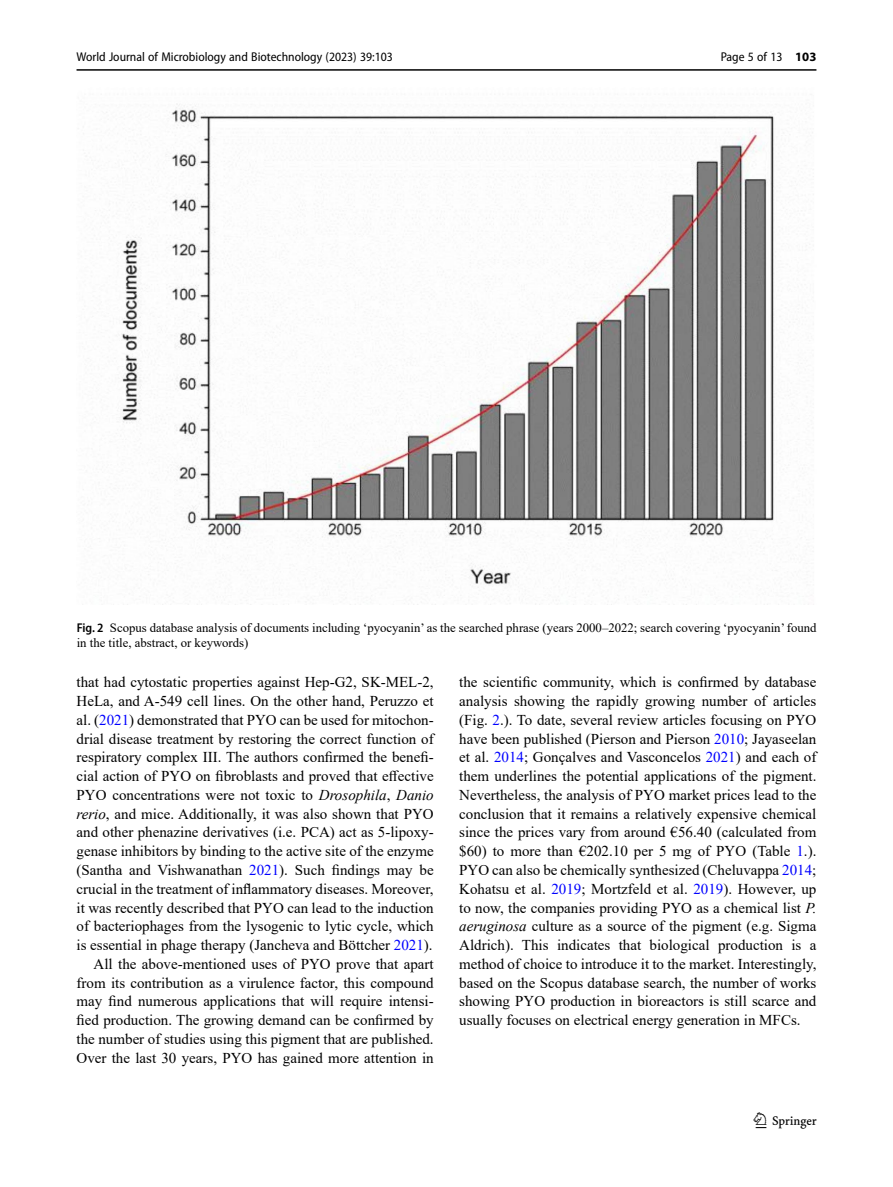
<style>
.page{position:relative;width:893px;height:1187px;background:#fff}
.page>*{position:absolute;margin:0;border:0;box-sizing:border-box;transform-origin:0 0}
.t1{font:22.5px "Springnew";color:#000}
.Body_Text_Indent{font:15px/18.8px "Times New Roman";color:#000;text-align:justify}
.Figure_Caption{font:12.75px/15px "Times New Roman";color:#000}
.t2{font:semi-condensed 12.75px "Myriad Pro";color:#000}
.s1{font-weight:700;font-stretch:normal}
.s2{font-family:"Myriad Pro";font-weight:600;font-stretch:semi-condensed}
.s3{color:#00f}
.s4{font-style:italic}
</style>
<div class="page">
<hr style="left:77px;top:69px;width:739px;height:2px;background:#000">
<img style="left:106px;top:104px;width:707px;height:493px">
<p class="t2" style="left:77px;top:49px;width:318px">World Journal of Microbiology and Biotechnology (2023) 39:103</p>
<p class="t2" style="left:721px;top:49px;width:97px">Page 5 of 13 <span class="s1">103</span></p>
<p class="Figure_Caption" style="left:77px;top:619px;width:741px"><span class="s2">Fig. 2</span> Scopus database analysis of documents including ‘pyocyanin’ as the searched phrase (years 2000–2022; search covering ‘pyocyanin’ found in the title, abstract, or keywords)</p>
<p class="Body_Text_Indent" style="left:77px;top:672px;width:359px">that had cytostatic properties against Hep-G2, SK-MEL-2, HeLa, and A-549 cell lines. On the other hand, Peruzzo et al. (<span class="s3">2021</span>) demonstrated that PYO can be used for mitochon&shy;drial disease treatment by restoring the correct function of respiratory complex III. The authors confirmed the benefi&shy;cial action of PYO on fibroblasts and proved that effective PYO concentrations were not toxic to <span class="s4">Drosophila</span>, <span class="s4">Danio rerio</span>, and mice. Additionally, it was also shown that PYO and other phenazine derivatives (i.e. PCA) act as 5-lipoxy&shy;genase inhibitors by binding to the active site of the enzyme (Santha and Vishwanathan <span class="s3">2021</span>). Such findings may be crucial in the treatment of inflammatory diseases. Moreover, it was recently described that PYO can lead to the induction of bacteriophages from the lysogenic to lytic cycle, which is essential in phage therapy (Jancheva and Böttcher <span class="s3">2021</span>).</p>
<p class="Body_Text_Indent" style="left:77px;top:953px;width:359px;text-indent:17px">All the above-mentioned uses of PYO prove that apart from its contribution as a virulence factor, this compound may find numerous applications that will require intensi&shy;fied production. The growing demand can be confirmed by the number of studies using this pigment that are published.<br>Over the last 30 years, PYO has gained more attention in</p>
<p class="Body_Text_Indent" style="left:459px;top:672px;width:359px">the scientific community, which is confirmed by database analysis showing the rapidly growing number of articles (Fig. <span class="s3">2</span>.). To date, several review articles focusing on PYO have been published (Pierson and Pierson <span class="s3">2010</span>; Jayaseelan et al. <span class="s3">2014</span>; Gonçalves and Vasconcelos <span class="s3">2021</span>) and each of them underlines the potential applications of the pigment.<br>Nevertheless, the analysis of PYO market prices lead to the conclusion that it remains a relatively expensive chemical since the prices vary from around €56.40 (calculated from $60) to more than €202.10 per 5 mg of PYO (Table <span class="s3">1</span>.).<br>PYO can also be chemically synthesized (Cheluvappa <span class="s3">2014</span>; Kohatsu et al. <span class="s3">2019</span>; Mortzfeld et al. <span class="s3">2019</span>). However, up to now, the companies providing PYO as a chemical list <span class="s4">P. aeruginosa</span> culture as a source of the pigment (e.g. Sigma Aldrich). This indicates that biological production is a method of choice to introduce it to the market. Interestingly, based on the Scopus database search, the number of works showing PYO production in bioreactors is still scarce and usually focuses on electrical energy generation in MFCs.</p>
<h1 class="t1" style="left:756px;top:1107px;width:63px">1 3</h1>
</div>
